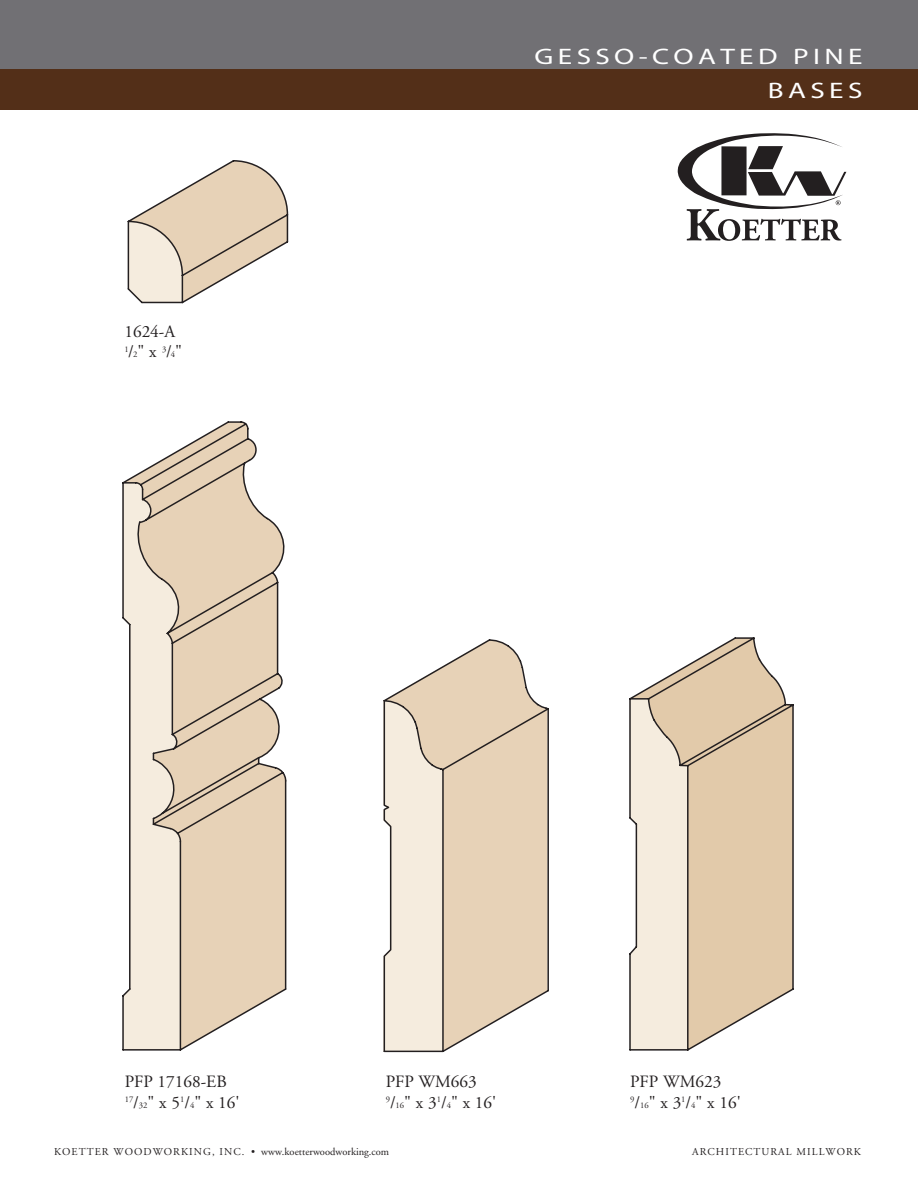
<style>
.page{position:relative;width:918px;height:1188px;background:#fff}
.page>*{position:absolute;margin:0;border:0;box-sizing:border-box;transform-origin:0 0}
.t1{font:22.5px "Myriad";letter-spacing:.15em;color:#fff;scale:1.3 1}
.t2{font:17.25px "Adobe Garamond";color:#231f20}
.t3{font:10.5px "Adobe Garamond";color:#231f20}
.t4{font:10.5px "Adobe Garamond";letter-spacing:.1em;color:#231f20}
.s1{font-size:8.7px}
</style>
<div class="page">
<div style="left:0;top:0;width:918px;height:78px;background:#717074"></div>
<div style="left:0;top:69px;width:918px;height:41px;background:#532f18"></div>
<svg style="left:122px;top:421px;width:164px;height:630px"></svg>
<svg style="left:383px;top:639px;width:166px;height:414px"></svg>
<svg style="left:127px;top:160px;width:162px;height:144px"></svg>
<svg style="left:629px;top:637px;width:165px;height:414px"></svg>
<svg style="left:678px;top:133px;width:168px;height:108px"></svg>
<p class="t2" style="left:124px;top:322px;width:52px">1624-A</p>
<p class="t2" style="left:124px;top:343px;width:59px"><sup>1</sup>/<span class="s1">2</span>" x <sup>3</sup>/<span class="s1">4</span>"</p>
<p class="t1" style="left:535px;top:45px;width:254px">GESSO-COATED PINE</p>
<p class="t1" style="left:768px;top:80px;width:74px">BASES</p>
<p class="t2" style="left:125px;top:1072px;width:104px">PFP 17168-EB</p>
<p class="t2" style="left:386px;top:1072px;width:93px">PFP WM663</p>
<p class="t2" style="left:630px;top:1072px;width:93px">PFP WM623</p>
<p class="t2" style="left:125px;top:1093px;width:116px"><sup>17</sup>/<span class="s1">32</span>" x 5<sup>1</sup>/<span class="s1">4</span>" x 16'</p>
<p class="t2" style="left:386px;top:1093px;width:112px"><sup>9</sup>/<span class="s1">16</span>" x 3<sup>1</sup>/<span class="s1">4</span>" x 16'</p>
<p class="t2" style="left:630px;top:1093px;width:112px"><sup>9</sup>/<span class="s1">16</span>" x 3<sup>1</sup>/<span class="s1">4</span>" x 16'</p>
<p class="t3" style="left:54px;top:1146px;width:337px">KOETTER WOODWORKING, INC. • www.koetterwoodworking.com</p>
<p class="t4" style="left:692px;top:1146px;width:170px">ARCHITECTURAL MILLWORK</p>
</div>
